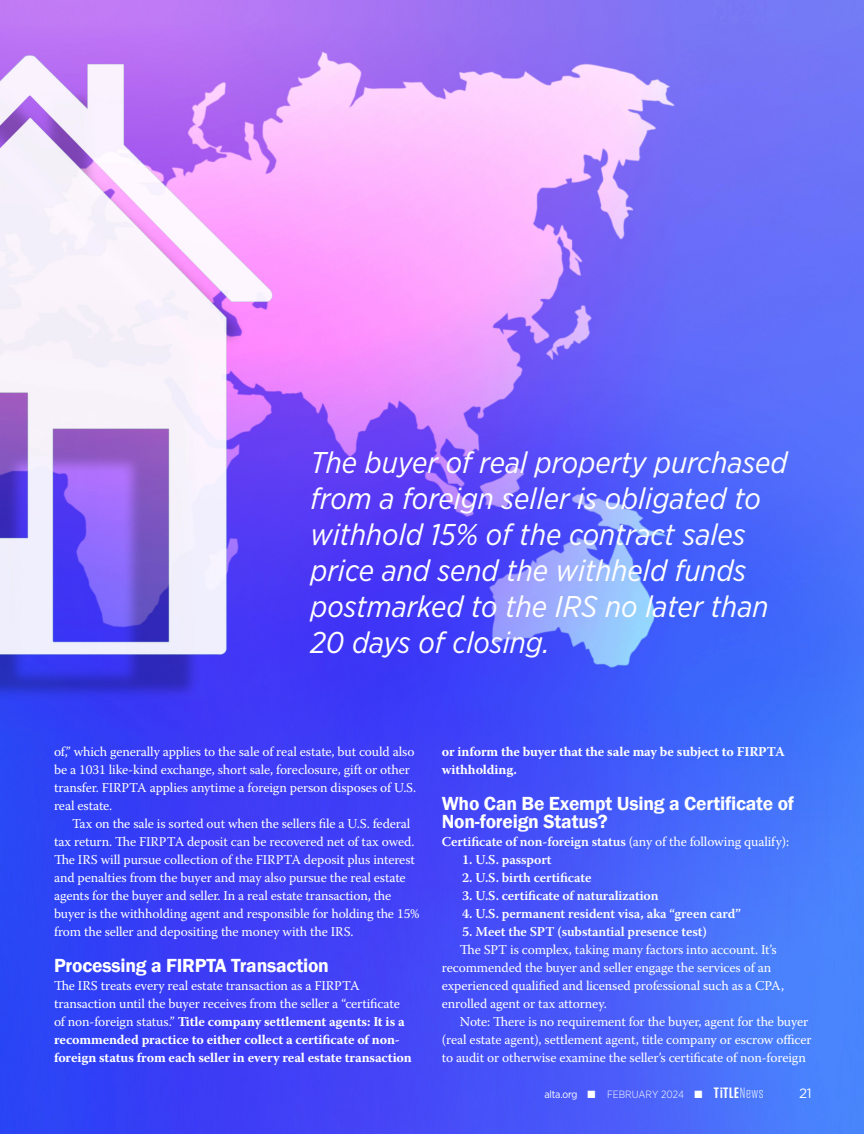
<style>
.page{position:relative;width:864px;height:1134px;background:#fff}
.page>*{position:absolute;margin:0;border:0;box-sizing:border-box;transform-origin:0 0}
.Pull_quote{font:italic 30px/36px "Gotham Narrow";color:#fff}
.B_Article_Subhed{font:600 19.5px/18px "Franklin Gothic";letter-spacing:-.01em;color:#fff}
.Text{font:13.5px/18px "Warnock Pro";letter-spacing:-.01em;color:#fff}
.Text_No_Indent{font:700 13.5px/18px "Warnock Pro";letter-spacing:-.01em;color:#fff}
.Text_No_Indent-2{font:600 13.5px "Warnock Pro";letter-spacing:-.01em;color:#fff}
.Text_No_Indent-3{font:13.5px/18px "Warnock Pro";letter-spacing:-.01em;color:#fff}
.t1{font:13.5px "Gotham";color:#fff}
.t2{font:300 10.5px "Gotham Narrow";color:#fff}
.s1{font-weight:400}
.s2{font-family:"Tungsten";font-weight:600;font-size:15px}
.s3{font-family:"Tungsten";font-weight:600;font-size:15.15px}
.s4{font-family:"Tungsten";font-size:15px}
</style>
<div class="page">
<img style="left:0;top:0;width:864px;height:1134px">
<p class="Pull_quote" style="left:310px;top:444px;width:478px">The buyer of real property purchased from a foreign seller is obligated to withhold 15% of the contract sales price and send the withheld funds postmarked to the IRS no later than<br>20 days of closing.</p>
<p class="Text_No_Indent-3" style="left:54px;top:742px;width:364px">of,” which generally applies to the sale of real estate, but could also be a 1031 like-kind exchange, short sale, foreclosure, gift or other transfer. FIRPTA applies anytime a foreign person disposes of U.S. real estate.</p>
<p class="Text" style="left:54px;top:814px;width:367px;text-indent:18px">Tax on the sale is sorted out when the sellers file a U.S. federal tax return. The FIRPTA deposit can be recovered net of tax owed.<br>The IRS will pursue collection of the FIRPTA deposit plus interest and penalties from the buyer and may also pursue the real estate agents for the buyer and seller. In a real estate transaction, the buyer is the withholding agent and responsible for holding the 15% from the seller and depositing the money with the IRS.</p>
<p class="B_Article_Subhed" style="left:54px;top:957px;width:276px">Processing a FIRPTA Transaction</p>
<p class="Text_No_Indent" style="left:54px;top:976px;width:359px"><span class="s1">The IRS treats every real estate transaction as a FIRPTA transaction until the buyer receives from the seller a “certificate of non-foreign status.”</span> Title company settlement agents: It is a recommended practice to either collect a certificate of non&shy;foreign status from each seller in every real estate transaction</p>
<p class="Text_No_Indent" style="left:442px;top:742px;width:345px">or inform the buyer that the sale may be subject to FIRPTA withholding.</p>
<p class="B_Article_Subhed" style="left:442px;top:795px;width:354px">Who Can Be Exempt Using a Certificate of<br>Non-foreign Status?</p>
<p class="Text_No_Indent-2" style="left:442px;top:833px;width:349px">Certificate of non-foreign status <span class="s1">(any of the following qualify):</span></p>
<p class="Text_No_Indent-2" style="left:462px;top:851px;width:91px">1. U.S. passport</p>
<p class="Text_No_Indent-2" style="left:462px;top:869px;width:131px">2. U.S. birth certificate</p>
<p class="Text_No_Indent-2" style="left:462px;top:887px;width:198px">3. U.S. certificate of naturalization</p>
<p class="Text_No_Indent-2" style="left:462px;top:905px;width:280px">4. U.S. permanent resident visa, aka “green card”</p>
<p class="Text_No_Indent-2" style="left:462px;top:923px;width:246px">5. Meet the SPT (substantial presence test)</p>
<p class="Text" style="left:442px;top:940px;width:344px;text-indent:18px">The SPT is complex, taking many factors into account. It’s recommended the buyer and seller engage the services of an experienced qualified and licensed professional such as a CPA, enrolled agent or tax attorney.</p>
<p class="Text" style="left:442px;top:1012px;width:371px;text-indent:18px">Note: There is no requirement for the buyer, agent for the buyer (real estate agent), settlement agent, title company or escrow officer to audit or otherwise examine the seller’s certificate of non-foreign</p>
<p class="t2" style="left:545px;top:1088px;width:221px"><span class="s1">alta.org</span> ■ FEBRUARY 2024 ■ <span class="s2">T</span><span class="s3">i</span><span class="s2">TLE</span> <span class="s4">News</span></p>
<p class="t1" style="left:799px;top:1085px;width:14px">21</p>
</div>
